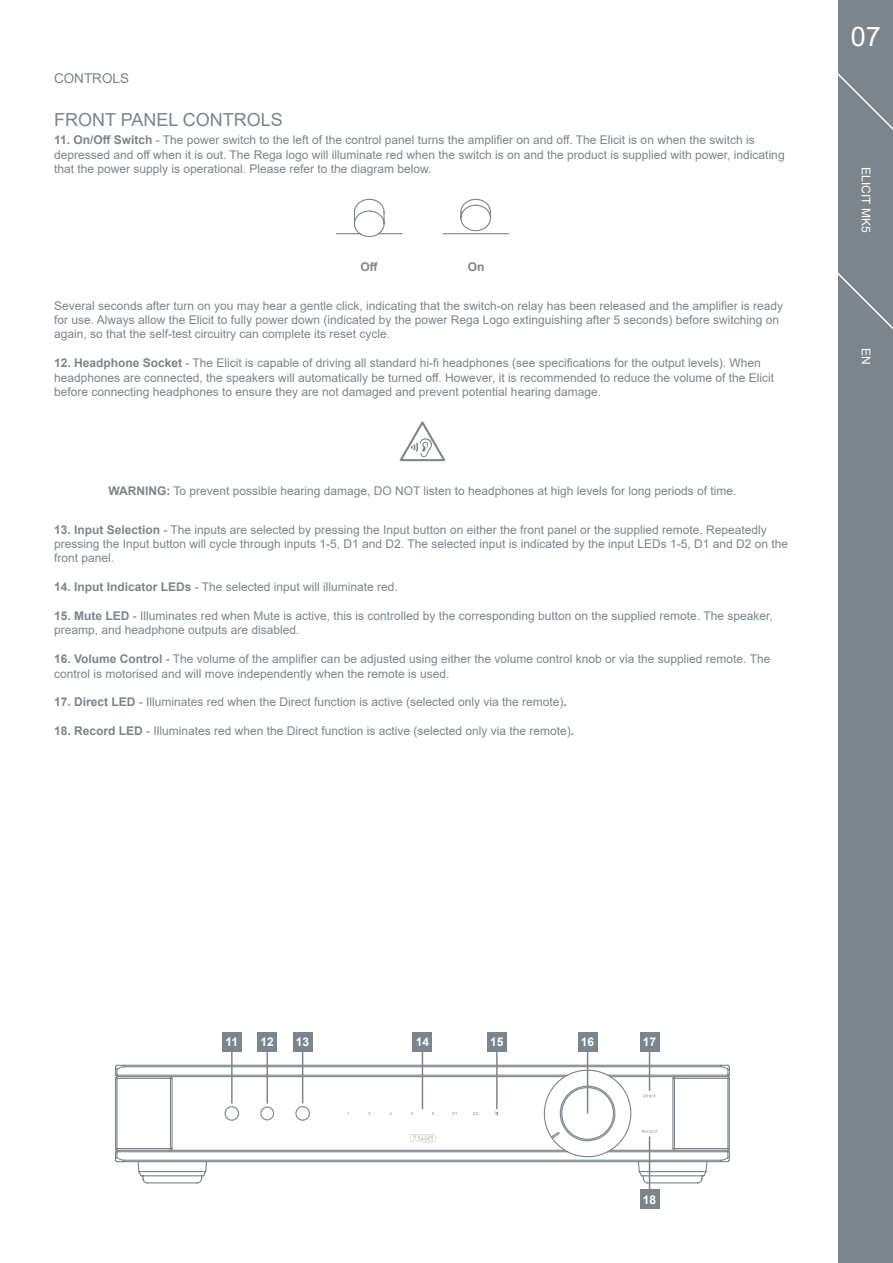
<style>
.page{position:relative;width:893px;height:1263px;background:#fff}
.page>*{position:absolute;margin:0;border:0;box-sizing:border-box;transform-origin:0 0}
.t1{font:27px "Arial";color:#fff}
.t2{font:18px "Arial";color:#7c858c}
.t3{font:13.5px "Arial";color:#7c858c}
.t4{font:12px/14.4px "Arial";color:#7c858c}
.t5{font:700 12px "Arial";color:#fff}
.t6{font:12px "Arial";color:#fff}
.t7{font:700 12px "Arial";color:#7c858c}
.s1{font-weight:700}
</style>
<div class="page">
<div style="left:839px;top:0;width:54px;height:1263px;background:#7c858c"></div>
<svg style="left:838px;top:71px;width:55px;height:75px"></svg>
<svg style="left:838px;top:270px;width:55px;height:75px"></svg>
<svg style="left:336px;top:198px;width:173px;height:39px"></svg>
<hr style="left:649px;top:1136px;width:1px;height:63px;background:#7c858c">
<hr style="left:649px;top:1042px;width:1px;height:49px;background:#7c858c">
<hr style="left:587px;top:1042px;width:1px;height:71px;background:#7c858c">
<hr style="left:496px;top:1042px;width:2px;height:67px;background:#7c858c">
<hr style="left:422px;top:1042px;width:1px;height:67px;background:#7c858c">
<hr style="left:302px;top:1042px;width:1px;height:61px;background:#7c858c">
<hr style="left:266px;top:1042px;width:2px;height:61px;background:#7c858c">
<hr style="left:231px;top:1042px;width:2px;height:61px;background:#7c858c">
<div style="left:640px;top:1190px;width:19px;height:19px;background:#7c858c"></div>
<div style="left:640px;top:1032px;width:19px;height:19px;background:#7c858c"></div>
<div style="left:578px;top:1032px;width:19px;height:19px;background:#7c858c"></div>
<div style="left:487px;top:1032px;width:19px;height:19px;background:#7c858c"></div>
<div style="left:413px;top:1032px;width:19px;height:19px;background:#7c858c"></div>
<div style="left:293px;top:1032px;width:19px;height:19px;background:#7c858c"></div>
<div style="left:258px;top:1032px;width:19px;height:19px;background:#7c858c"></div>
<div style="left:222px;top:1032px;width:19px;height:19px;background:#7c858c"></div>
<svg style="left:115px;top:1064px;width:615px;height:99px"></svg>
<svg style="left:550px;top:1131px;width:11px;height:9px"></svg>
<svg style="left:224px;top:1105px;width:87px;height:16px"></svg>
<svg style="left:452px;top:1112px;width:4px;height:3px"></svg>
<svg style="left:473px;top:1112px;width:5px;height:3px"></svg>
<svg style="left:495px;top:1111px;width:4px;height:5px"></svg>
<svg style="left:643px;top:1094px;width:13px;height:3px"></svg>
<svg style="left:642px;top:1129px;width:14px;height:4px"></svg>
<svg style="left:137px;top:1160px;width:571px;height:24px"></svg>
<svg style="left:410px;top:1134px;width:26px;height:8px"></svg>
<svg style="left:400px;top:421px;width:45px;height:40px"></svg>
<p class="t3" style="left:54px;top:69px;width:77px">CONTROLS</p>
<h2 class="t2" style="left:54px;top:107px;width:230px">FRONT PANEL CONTROLS</h2>
<p class="t4" style="left:54px;top:133px;width:732px"><span class="s1">11. On/Off Switch</span> - The power switch to the left of the control panel turns the amplifier on and off. The Elicit is on when the switch is depressed and off when it is out. The Rega logo will illuminate red when the switch is on and the product is supplied with power, indicating that the power supply is operational. Please refer to the diagram below.</p>
<p class="t7" style="left:361px;top:258px;width:19px">Off</p>
<p class="t7" style="left:468px;top:258px;width:18px">On</p>
<p class="t4" style="left:54px;top:298px;width:730px">Several seconds after turn on you may hear a gentle click, indicating that the switch-on relay has been released and the amplifier is ready for use. Always allow the Elicit to fully power down (indicated by the power Rega Logo extinguishing after 5 seconds) before switching on again, so that the self-test circuitry can complete its reset cycle.</p>
<p class="t4" style="left:54px;top:356px;width:722px"><span class="s1">12. Headphone Socket</span> - The Elicit is capable of driving all standard hi-fi headphones (see specifications for the output levels). When headphones are connected, the speakers will automatically be turned off. However, it is recommended to reduce the volume of the Elicit before connecting headphones to ensure they are not damaged and prevent potential hearing damage.</p>
<p class="t4" style="left:108px;top:484px;width:629px"><span class="s1">WARNING:</span> To prevent possible hearing damage, DO NOT listen to headphones at high levels for long periods of time.</p>
<p class="t4" style="left:54px;top:522px;width:736px"><span class="s1">13. Input Selection</span> - The inputs are selected by pressing the Input button on either the front panel or the supplied remote. Repeatedly pressing the Input button will cycle through inputs 1-5, D1 and D2. The selected input is indicated by the input LEDs 1-5, D1 and D2 on the front panel.</p>
<p class="t4" style="left:54px;top:580px;width:345px"><span class="s1">14. Input Indicator LEDs</span> - The selected input will illuminate red.</p>
<p class="t4" style="left:54px;top:608px;width:720px"><span class="s1">15. Mute LED</span> - Illuminates red when Mute is active, this is controlled by the corresponding button on the supplied remote. The speaker, preamp, and headphone outputs are disabled.</p>
<p class="t4" style="left:54px;top:652px;width:718px"><span class="s1">16. Volume Control</span> - The volume of the amplifier can be adjusted using either the volume control knob or via the supplied remote. The control is motorised and will move independently when the remote is used.</p>
<p class="t4" style="left:54px;top:695px;width:514px"><span class="s1">17. Direct LED</span> - Illuminates red when the Direct function is active (selected only via the remote)<span class="s1">.</span></p>
<p class="t4" style="left:54px;top:724px;width:522px"><span class="s1">18. Record LED</span> - Illuminates red when the Direct function is active (selected only via the remote)<span class="s1">.</span></p>
<h1 class="t1" style="left:851px;top:18px;width:32px">07</h1>
<p class="t6" style="left:874px;top:167px;width:67px;rotate:90deg">ELICIT MK5</p>
<p class="t6" style="left:874px;top:348px;width:18px;rotate:90deg">EN</p>
<p class="t5" style="left:225px;top:1033px;width:14px">11</p>
<p class="t5" style="left:261px;top:1033px;width:15px">12</p>
<p class="t5" style="left:296px;top:1033px;width:15px">13</p>
<p class="t5" style="left:416px;top:1033px;width:15px">14</p>
<p class="t5" style="left:490px;top:1033px;width:15px">15</p>
<p class="t5" style="left:581px;top:1033px;width:15px">16</p>
<p class="t5" style="left:643px;top:1033px;width:15px">17</p>
<p class="t5" style="left:643px;top:1191px;width:15px">18</p>
</div>
